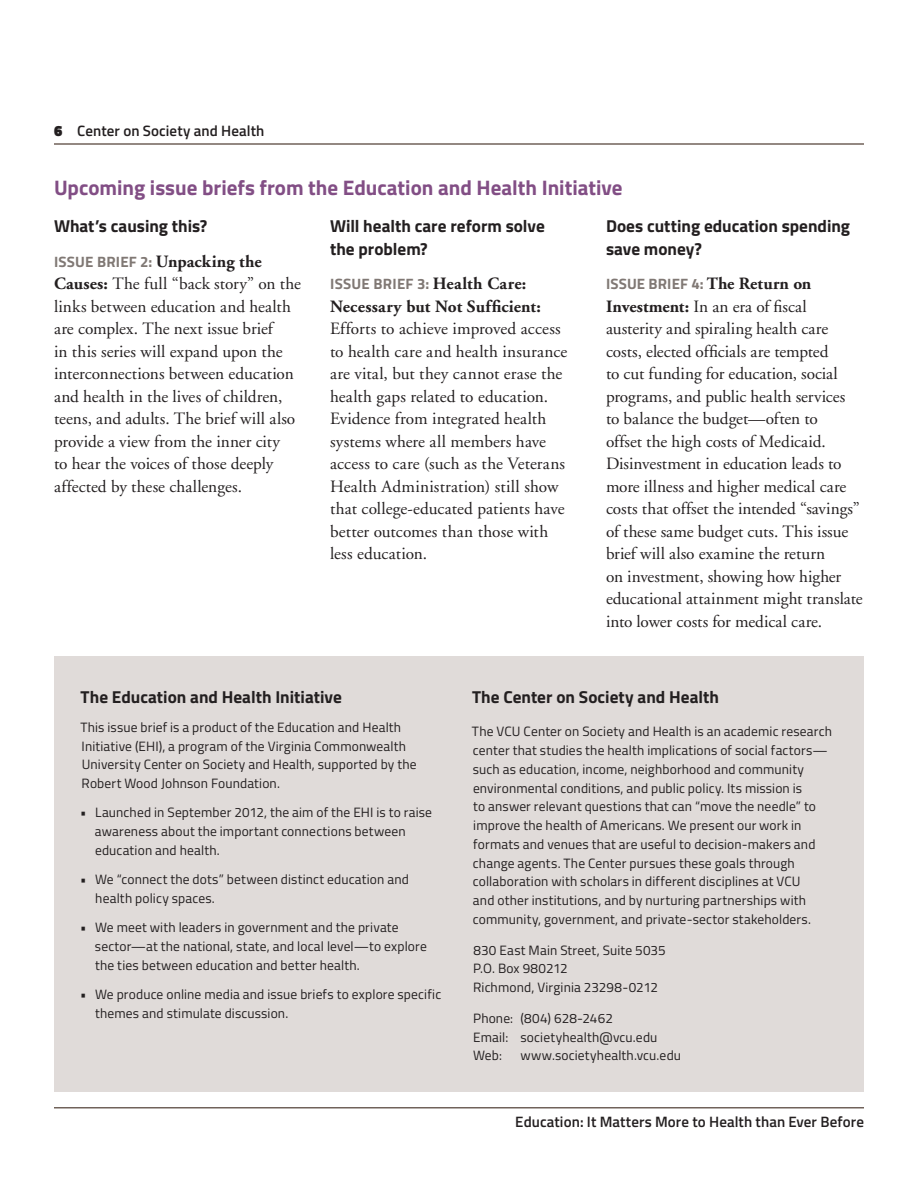
<style>
.page{position:relative;width:918px;height:1188px;background:#fff}
.page>*{position:absolute;margin:0;border:0;box-sizing:border-box;transform-origin:0 0}
.Heading1{font:700 21px "Titillium Web";color:#824e85}
.t1{font:17.25px/22.5px "Adobe Garamond LT";color:#231f20}
.Heading2{font:700 17.25px/22.5px "Titillium Web";color:#231f20}
.t2{font:600 15px "Titillium Web";letter-spacing:.005em;color:#231f20}
.t3{font:700 15px "Titillium Web";letter-spacing:.015em;color:#807874}
.Sidebar_Text{font:13.5px/18.8px "Titillium Web";letter-spacing:.01em;color:#231f20}
.s1{font-weight:900}
.s2{font-family:"Adobe Garamond LT";font-size:17.25px;color:#231f20}
.s3{font-weight:700}
</style>
<div class="page">
<hr style="left:54px;top:143px;width:810px;height:2px;background:#70625a">
<hr style="left:54px;top:1107px;width:810px;height:1px;background:#70625a">
<div style="left:54px;top:656px;width:810px;height:436px;background:#e0dbd9"></div>
<p class="t2" style="left:54px;top:120px;width:212px"><span class="s1">6</span> Center on Society and Health</p>
<p class="Heading1" style="left:54px;top:171px;width:570px">Upcoming issue briefs from the Education and Health Initiative</p>
<p class="Heading2" style="left:54px;top:214px;width:155px">What’s causing this?</p>
<p class="t3" style="left:54px;top:250px;width:209px">ISSUE BRIEF 2: <span class="s2">Unpacking the</span></p>
<p class="t1" style="left:54px;top:272px;width:249px"><span class="s3">Causes:</span> The full “back story” on the links between education and health are complex. The next issue brief<br>in this series will expand upon the interconnections between education and health in the lives of children, teens, and adults. The brief will also provide a view from the inner city<br>to hear the voices of those deeply affected by these challenges.</p>
<p class="Heading2" style="left:330px;top:214px;width:216px">Will health care reform solve the problem?</p>
<p class="t3" style="left:330px;top:273px;width:198px">ISSUE BRIEF 3: <span class="s2">Health Care:</span></p>
<p class="t1" style="left:330px;top:295px;width:239px"><span class="s3">Necessary but Not Sufficient:<br></span>Efforts to achieve improved access to health care and health insurance are vital, but they cannot erase the health gaps related to education.<br>Evidence from integrated health systems where all members have access to care (such as the Veterans<br>Health Administration) still show that college-educated patients have better outcomes than those with less education.</p>
<p class="Heading2" style="left:606px;top:214px;width:246px">Does cutting education spending save money?</p>
<p class="t3" style="left:606px;top:273px;width:207px">ISSUE BRIEF 4: <span class="s2">The Return on</span></p>
<p class="t1" style="left:606px;top:295px;width:258px"><span class="s3">Investment:</span> In an era of fiscal austerity and spiraling health care costs, elected officials are tempted<br>to cut funding for education, social programs, and public health services to balance the budget—often to<br>offset the high costs of Medicaid.<br>Disinvestment in education leads to more illness and higher medical care costs that offset the intended “savings” of these same budget cuts. This issue brief will also examine the return<br>on investment, showing how higher educational attainment might translate into lower costs for medical care.</p>
<p class="Heading2" style="left:81px;top:684px;width:263px">The Education and Health Initiative</p>
<p class="Sidebar_Text" style="left:80px;top:717px;width:338px">This issue brief is a product of the Education and Health Initiative (EHI), a program of the Virginia Commonwealth University Center on Society and Health, supported by the Robert Wood Johnson Foundation.</p>
<p class="Sidebar_Text" style="left:95px;top:803px;width:339px;text-indent:-15px">• Launched in September 2012, the aim of the EHI is to raise awareness about the important connections between education and health.</p>
<p class="Sidebar_Text" style="left:95px;top:869px;width:315px;text-indent:-15px">• We “connect the dots” between distinct education and health policy spaces.</p>
<p class="Sidebar_Text" style="left:95px;top:917px;width:334px;text-indent:-15px">• We meet with leaders in government and the private sector—at the national, state, and local level—to explore the ties between education and better health.</p>
<p class="Sidebar_Text" style="left:95px;top:984px;width:348px;text-indent:-15px">• We produce online media and issue briefs to explore specific themes and stimulate discussion.</p>
<p class="Heading2" style="left:472px;top:684px;width:248px">The Center on Society and Health</p>
<p class="Sidebar_Text" style="left:472px;top:722px;width:362px">The VCU Center on Society and Health is an academic research center that studies the health implications of social factors— such as education, income, neighborhood and community environmental conditions, and public policy. Its mission is<br>to answer relevant questions that can “move the needle” to improve the health of Americans. We present our work in formats and venues that are useful to decision-makers and change agents. The Center pursues these goals through collaboration with scholars in different disciplines at VCU<br>and other institutions, and by nurturing partnerships with community, government, and private-sector stakeholders.</p>
<p class="Sidebar_Text" style="left:473px;top:940px;width:194px">830 East Main Street, Suite 5035</p>
<p class="Sidebar_Text" style="left:473px;top:959px;width:96px">P.O. Box 980212</p>
<p class="Sidebar_Text" style="left:473px;top:977px;width:186px">Richmond, Virginia 23298-0212</p>
<p class="Sidebar_Text" style="left:473px;top:1008px;width:141px">Phone: (804) 628-2462</p>
<p class="Sidebar_Text" style="left:473px;top:1027px;width:186px">Email: societyhealth@vcu.edu</p>
<p class="Sidebar_Text" style="left:473px;top:1046px;width:30px">Web:</p>
<p class="Sidebar_Text" style="left:520px;top:1046px;width:162px">www.societyhealth.vcu.edu</p>
<p class="t2" style="left:515px;top:1110px;width:350px">Education: It Matters More to Health than Ever Before</p>
</div>
